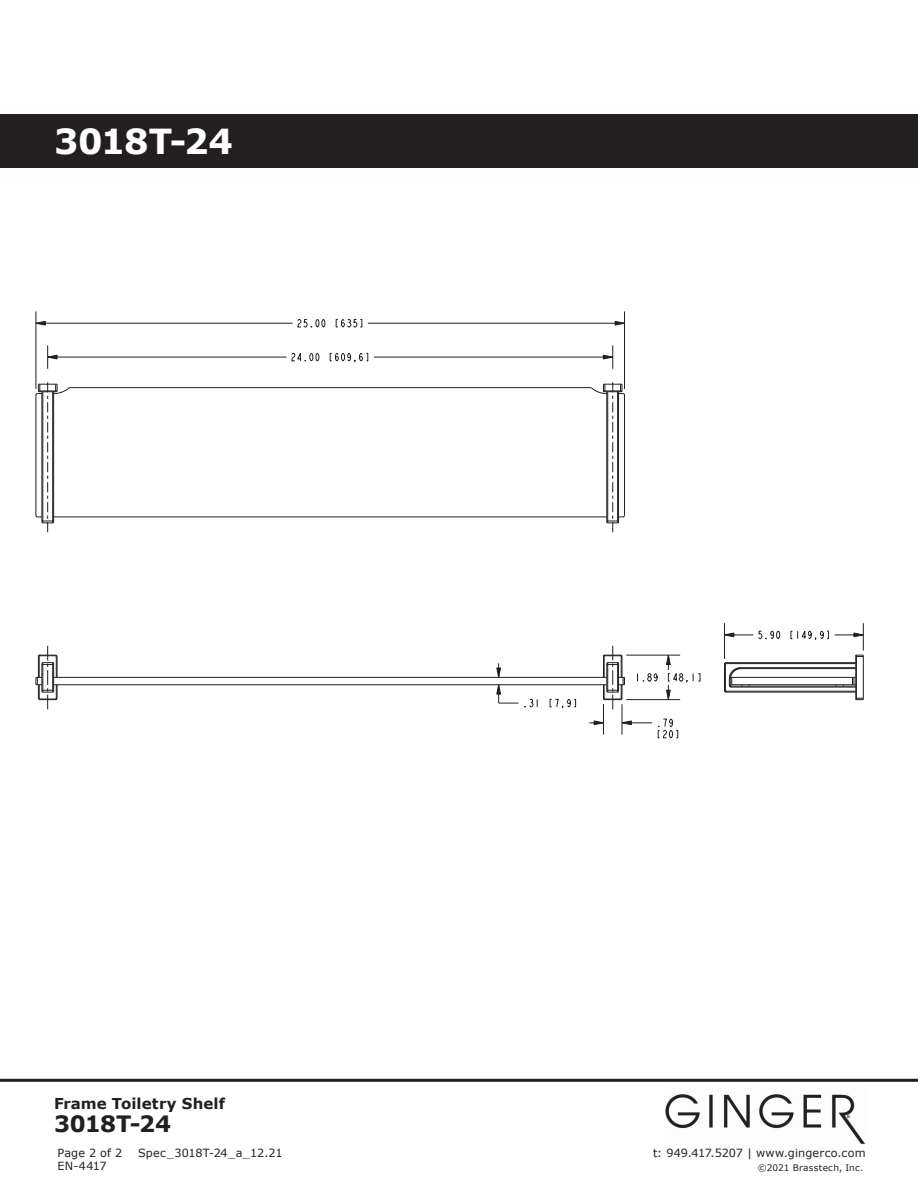
<style>
.page{position:relative;width:918px;height:1188px;background:#fff}
.page>*{position:absolute;margin:0;border:0;box-sizing:border-box;transform-origin:0 0}
.t1{font:700 34.5px "Verdana";letter-spacing:-.015em;color:#fff}
.t2{font:700 22.5px "Verdana";letter-spacing:-.01em;color:#231f20}
.t3{font:700 15px "Verdana";letter-spacing:.005em;color:#231f20}
.t4{font:11.25px "Verdana";letter-spacing:.01em;color:#231f20}
.t5{font:9px "Verdana";letter-spacing:.025em;color:#231f20}
</style>
<div class="page">
<div style="left:0;top:114px;width:918px;height:54px;background:#231f20"></div>
<hr style="left:0;top:1079px;width:918px;height:3px;background:#231f20">
<img style="left:665px;top:1094px;width:200px;height:51px">
<svg style="left:297px;top:319px;width:29px;height:9px"></svg>
<svg style="left:336px;top:319px;width:26px;height:9px"></svg>
<svg style="left:35px;top:321px;width:11px;height:5px"></svg>
<svg style="left:615px;top:321px;width:9px;height:5px"></svg>
<svg style="left:637px;top:673px;width:21px;height:9px"></svg>
<svg style="left:524px;top:698px;width:14px;height:10px"></svg>
<svg style="left:550px;top:698px;width:26px;height:11px"></svg>
<svg style="left:291px;top:352px;width:29px;height:10px"></svg>
<svg style="left:330px;top:352px;width:38px;height:11px"></svg>
<svg style="left:658px;top:718px;width:20px;height:20px"></svg>
<svg style="left:621px;top:720px;width:11px;height:5px"></svg>
<svg style="left:589px;top:720px;width:14px;height:5px"></svg>
<hr style="left:622px;top:723px;width:30px;height:1px;background:#231f20">
<hr style="left:626px;top:699px;width:54px;height:1px;background:#231f20">
<hr style="left:626px;top:655px;width:54px;height:1px;background:#231f20">
<svg style="left:496px;top:685px;width:22px;height:19px"></svg>
<svg style="left:496px;top:663px;width:5px;height:14px"></svg>
<hr style="left:603px;top:704px;width:1px;height:31px;background:#231f20">
<hr style="left:622px;top:704px;width:1px;height:31px;background:#231f20">
<svg style="left:666px;top:655px;width:34px;height:45px"></svg>
<hr style="left:36px;top:311px;width:1px;height:78px;background:#231f20">
<svg style="left:47px;top:345px;width:11px;height:24px"></svg>
<hr style="left:374px;top:357px;width:239px;height:1px;background:#231f20">
<hr style="left:48px;top:357px;width:238px;height:1px;background:#231f20">
<hr style="left:368px;top:323px;width:256px;height:1px;background:#231f20">
<hr style="left:36px;top:323px;width:257px;height:1px;background:#231f20">
<svg style="left:603px;top:345px;width:10px;height:24px"></svg>
<hr style="left:624px;top:311px;width:1px;height:78px;background:#231f20">
<hr style="left:54px;top:684px;width:553px;height:1px;background:#231f20">
<hr style="left:54px;top:677px;width:553px;height:1px;background:#231f20">
<hr style="left:54px;top:516px;width:553px;height:1px;background:#231f20">
<hr style="left:70px;top:387px;width:521px;height:1px;background:#231f20">
<svg style="left:35px;top:646px;width:23px;height:63px"></svg>
<svg style="left:603px;top:646px;width:22px;height:63px"></svg>
<svg style="left:35px;top:382px;width:36px;height:150px"></svg>
<svg style="left:590px;top:382px;width:35px;height:150px"></svg>
<svg style="left:724px;top:623px;width:140px;height:78px"></svg>
<h1 class="t1" style="left:54px;top:119px;width:180px">3018T-24</h1>
<h3 class="t3" style="left:54px;top:1094px;width:173px">Frame Toiletry Shelf</h3>
<h2 class="t2" style="left:54px;top:1109px;width:119px">3018T-24</h2>
<p class="t4" style="left:57px;top:1145px;width:66px">Page 2 of 2</p>
<p class="t4" style="left:138px;top:1145px;width:146px">Spec_3018T-24_a_12.21</p>
<p class="t4" style="left:57px;top:1159px;width:51px">EN-4417</p>
<p class="t4" style="left:653px;top:1145px;width:214px">t: 949.417.5207 | www.gingerco.com</p>
<p class="t5" style="left:758px;top:1162px;width:107px">©2021 Brasstech, Inc.</p>
</div>
